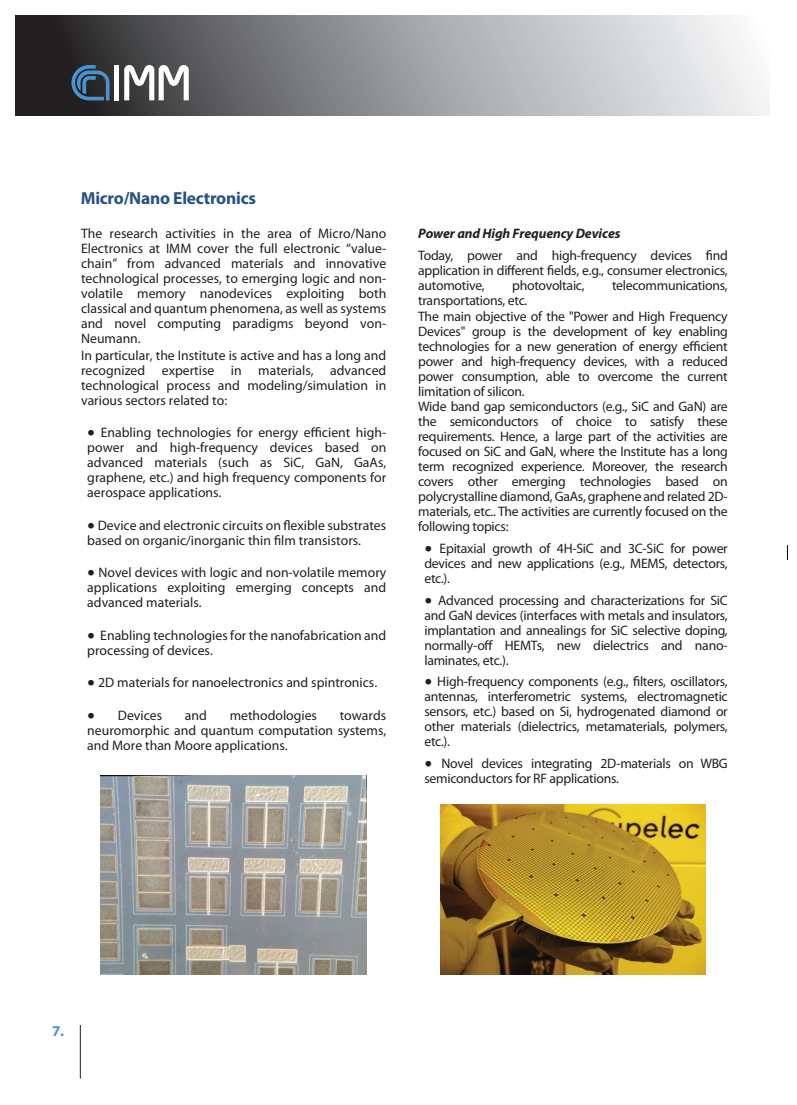
<style>
.page{position:relative;width:797px;height:1105px;background:#fff}
.page>*{position:absolute;margin:0;border:0;box-sizing:border-box;transform-origin:0 0}
.t1{font:700 17.5px "Myriad Pro";letter-spacing:-.015em;color:#285285}
.t2{font:700 15px "Myriad Pro";color:#4994cf}
.t3{font:13.75px/15px "Myriad Pro";letter-spacing:-.02em;color:#231f20;text-align:justify}
.t4{font:13.75px/15px "Myriad Pro";color:#231f20}
.t5{font:italic 700 13.75px "Myriad Pro";letter-spacing:-.01em;color:#231f20}
.s1{font-family:"Lucida Grande"}
</style>
<div class="page">
<svg style="left:16px;top:16px;width:754px;height:99px;background:#969799"></svg>
<svg style="left:124px;top:65px;width:65px;height:35px"></svg>
<div style="left:114px;top:65px;width:5px;height:35px;background:#fff"></div>
<svg style="left:71px;top:65px;width:39px;height:35px"></svg>
<hr style="left:80px;top:1025px;width:1px;height:54px;background:#231f20">
<svg style="left:787px;top:545px;width:1px;height:15px"></svg>
<img style="left:440px;top:804px;width:266px;height:170px">
<img style="left:101px;top:775px;width:266px;height:199px">
<p class="t1" style="left:81px;top:191px;width:177px">Micro/Nano Electronics</p>
<p class="t3" style="left:81px;top:228px;width:307px">The research activities in the area of Micro/Nano Electronics at IMM cover the full electronic “value&shy;chain” from advanced materials and innovative technological processes, to emerging logic and non&shy;volatile memory nanodevices exploiting both classical and quantum phenomena, as well as systems and novel computing paradigms beyond von-Neumann.</p>
<p class="t3" style="left:81px;top:349px;width:307px">In particular, the Institute is active and has a long and recognized expertise in materials, advanced technological process and modeling/simulation in various sectors related to:</p>
<p class="t3" style="left:87px;top:426px;width:300px"><span class="s1">●</span> Enabling technologies for energy efficient high&shy;power and high-frequency devices based on advanced materials (such as SiC, GaN, GaAs, graphene, etc.) and high frequency components for aerospace applications.</p>
<p class="t4" style="left:87px;top:519px;width:300px"><span class="s1">●</span> Device and electronic circuits on flexible substrates based on organic/inorganic thin film transistors.</p>
<p class="t3" style="left:87px;top:566px;width:300px"><span class="s1">●</span> Novel devices with logic and non-volatile memory applications exploiting emerging concepts and advanced materials.</p>
<p class="t4" style="left:87px;top:629px;width:300px"><span class="s1">●</span> Enabling technologies for the nanofabrication and processing of devices.</p>
<p class="t4" style="left:87px;top:676px;width:291px"><span class="s1">●</span> 2D materials for nanoelectronics and spintronics.</p>
<p class="t4" style="left:87px;top:709px;width:76px"><span class="s1">●</span> Devices</p>
<p class="t3" style="left:185px;top:709px;width:24px">and</p>
<p class="t4" style="left:230px;top:709px;width:89px">methodologies</p>
<p class="t3" style="left:87px;top:709px;width:300px;text-indent:252px">towards neuromorphic and quantum computation systems, and More than Moore applications.</p>
<p class="t5" style="left:418px;top:228px;width:204px">Power and High Frequency Devices</p>
<p class="t3" style="left:418px;top:249px;width:311px">Today, power and high-frequency devices find application in different fields, e.g., consumer electronics, automotive,</p>
<p class="t3" style="left:512px;top:279px;width:74px">photovoltaic,</p>
<p class="t3" style="left:612px;top:279px;width:117px">telecommunications,</p>
<p class="t3" style="left:418px;top:294px;width:311px;text-align:left">transportations, etc.<br>The main objective of the "Power and High Frequency Devices" group is the development of key enabling technologies for a new generation of energy efficient power and high-frequency devices, with a reduced power consumption, able to overcome the current limitation of silicon.<br>Wide band gap semiconductors (e.g., SiC and GaN) are the semiconductors of choice to satisfy these requirements. Hence, a large part of the activities are focused on SiC and GaN, where the Institute has a long term recognized experience. Moreover, the research covers other emerging technologies based on polycrystalline diamond, GaAs, graphene and related 2D&shy;materials, etc.. The activities are currently focused on the following topics:</p>
<p class="t3" style="left:424px;top:542px;width:305px"><span class="s1">●</span> Epitaxial growth of 4H-SiC and 3C-SiC for power devices and new applications (e.g., MEMS, detectors, etc.).</p>
<p class="t3" style="left:424px;top:594px;width:305px"><span class="s1">●</span> Advanced processing and characterizations for SiC and GaN devices (interfaces with metals and insulators, implantation and annealings for SiC selective doping, normally-off HEMTs, new dielectrics and nano&shy;laminates, etc.).</p>
<p class="t3" style="left:424px;top:676px;width:305px"><span class="s1">●</span> High-frequency components (e.g., filters, oscillators, antennas, interferometric systems, electromagnetic sensors, etc.) based on Si, hydrogenated diamond or other materials (dielectrics, metamaterials, polymers, etc.).</p>
<p class="t3" style="left:424px;top:757px;width:305px"><span class="s1">●</span> Novel devices integrating 2D-materials on WBG semiconductors for RF applications.</p>
<p class="t2" style="left:52px;top:1025px;width:13px">7.</p>
</div>
